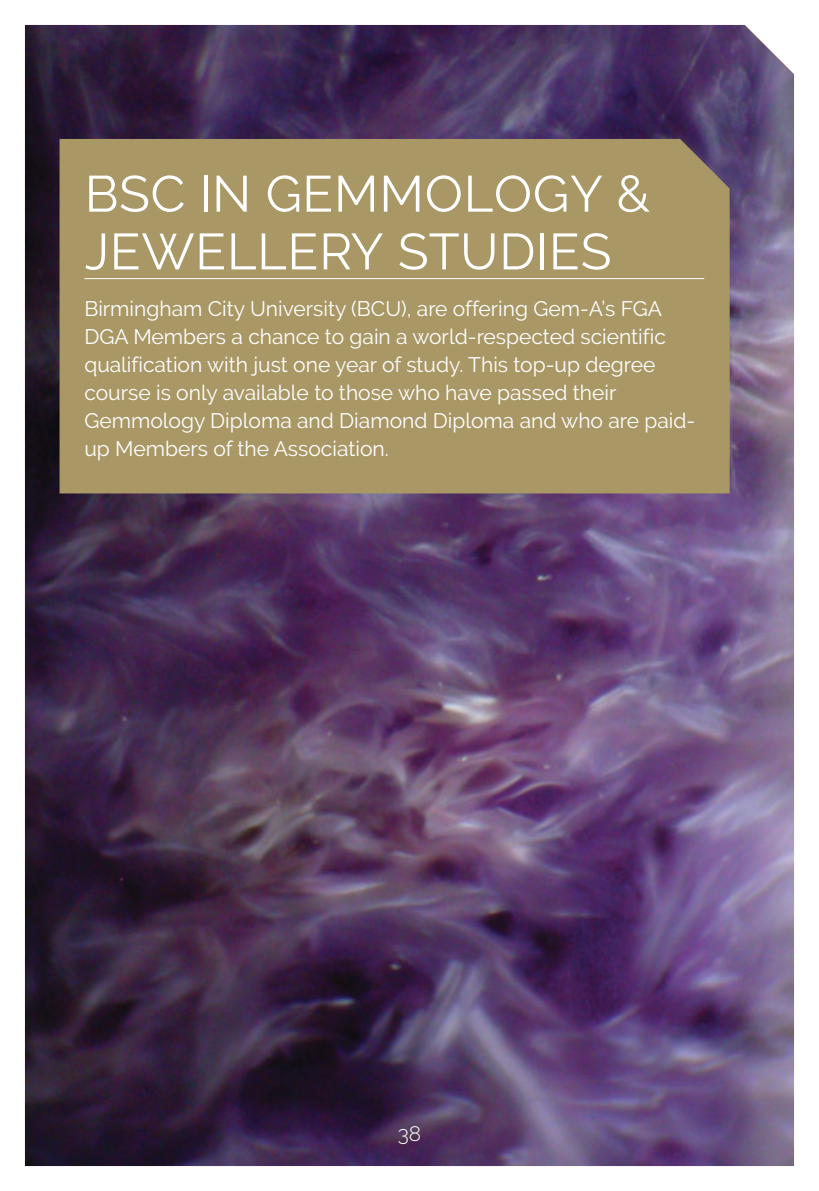
<style>
.page{position:relative;width:819px;height:1191px;background:#fff}
.page>*{position:absolute;margin:0;border:0;box-sizing:border-box;transform-origin:0 0}
.t1{font:50.75px/57.8px "Raleway";letter-spacing:.01em;color:#fff}
.t2{font:21px/28px "Raleway";color:#fff}
.t3{font:300 21px "Raleway";color:#fff}
</style>
<div class="page">
<img style="left:24px;top:24px;width:771px;height:1143px">
<h1 class="t1" style="left:85px;top:165px;width:567px">BSC IN GEMMOLOGY &amp;<br>JEWELLERY STUDIES</h1>
<p class="t2" style="left:84px;top:295px;width:612px">Birmingham City University (BCU), are offering Gem-A’s FGA DGA Members a chance to gain a world-respected scientific qualification with just one year of study. This top-up degree course is only available to those who have passed their Gemmology Diploma and Diamond Diploma and who are paid&shy;up Members of the Association.</p>
<p class="t3" style="left:398px;top:1121px;width:25px">38</p>
</div>
